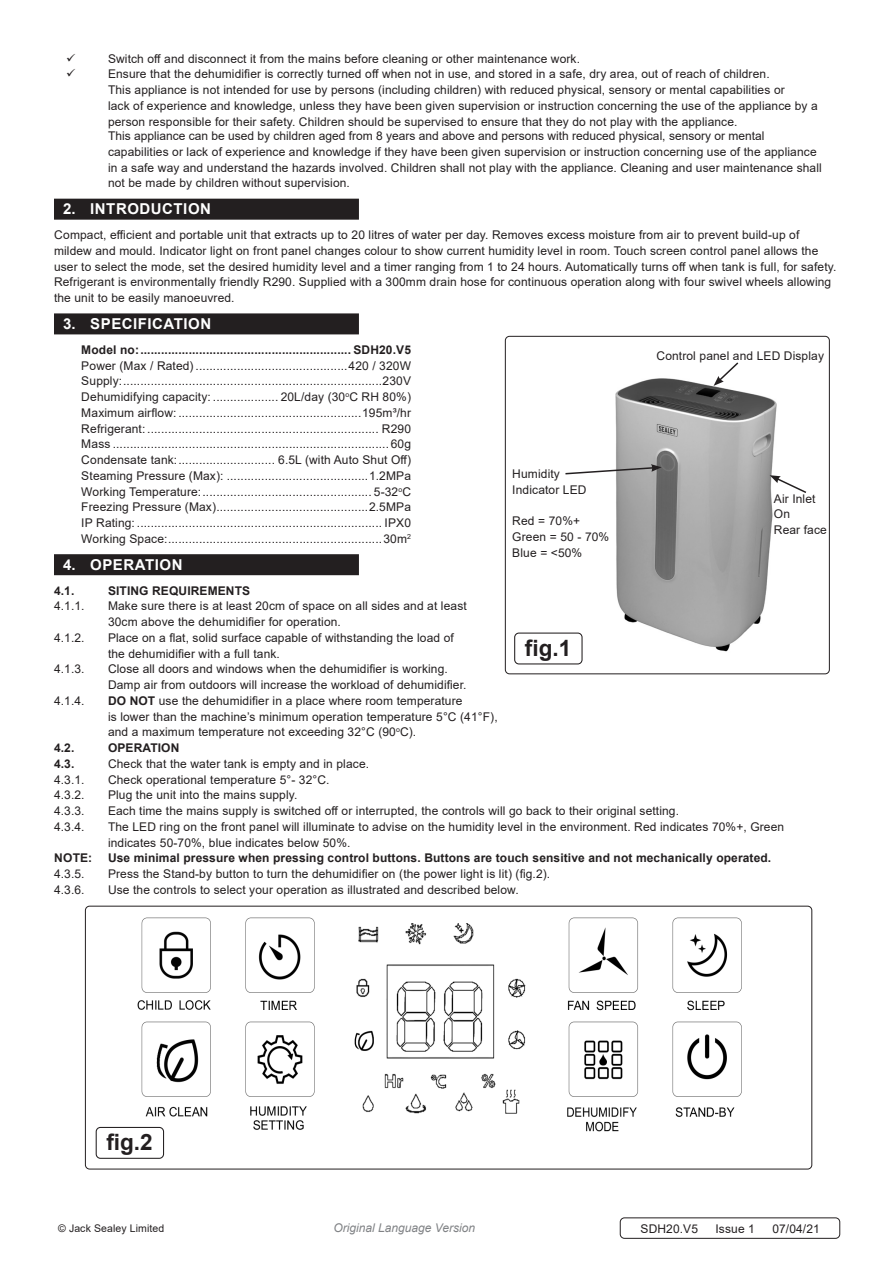
<style>
.page{position:relative;width:893px;height:1263px;background:#fff}
.page>*{position:absolute;margin:0;border:0;box-sizing:border-box;transform-origin:0 0}
.t1{font:700 22.5px "Arial";color:#231f20}
.t2{font:700 15px "Arial";letter-spacing:.035em;color:#fff}
.Body{font:12px/15.8px "Arial";letter-spacing:.01em;color:#231f20}
.Specifications__Tabb{font:12px "Arial";letter-spacing:.01em;color:#231f20}
.Body-2{font:700 12px "Arial";letter-spacing:.01em;color:#231f20}
.Specifications__Tabb-2{font:700 12px "Arial";letter-spacing:.01em;color:#231f20}
.t3{font:italic 12px "Arial";color:#808285}
.Body__Footer{font:12px "Arial";letter-spacing:.01em;color:#231f20}
.Body__Justified__7pt{font:10.5px "Arial";letter-spacing:.01em;color:#231f20}
.s1{font-weight:700}
</style>
<div class="page">
<div style="left:54px;top:199px;width:305px;height:21px;background:#231f20"></div>
<div style="left:54px;top:313px;width:305px;height:21px;background:#231f20"></div>
<div style="left:54px;top:554px;width:305px;height:21px;background:#231f20"></div>
<img style="left:131px;top:917px;width:611px;height:221px">
<div style="left:85px;top:906px;width:727px;height:263px;border:1px solid #231f20;border-radius:4px"></div>
<div style="left:620px;top:1217px;width:220px;height:22px;border:1px solid #231f20;border-radius:4px"></div>
<div style="left:96px;top:1127px;width:68px;height:31px;background:#fff;border-radius:4px"></div>
<div style="left:96px;top:1127px;width:68px;height:32px;border:1px solid #231f20;border-radius:4px"></div>
<img style="left:615px;top:378px;width:162px;height:274px">
<div style="left:505px;top:336px;width:325px;height:338px;border:1px solid #231f20;border-radius:4px"></div>
<div style="left:514px;top:632px;width:69px;height:32px;border:1px solid #231f20;border-radius:4px"></div>
<svg style="left:713px;top:362px;width:27px;height:24px"></svg>
<svg style="left:565px;top:464px;width:97px;height:11px"></svg>
<svg style="left:770px;top:475px;width:37px;height:19px"></svg>
<p class="Body" style="left:108px;top:51px;width:474px">Switch off and disconnect it from the mains before cleaning or other maintenance work.</p>
<p class="Body" style="left:108px;top:66px;width:663px">Ensure that the dehumidifier is correctly turned off when not in use, and stored in a safe, dry area, out of reach of children.</p>
<p class="Body" style="left:108px;top:82px;width:711px">This appliance is not intended for use by persons (including children) with reduced physical, sensory or mental capabilities or<br>lack of experience and knowledge, unless they have been given supervision or instruction concerning the use of the appliance by a person responsible for their safety. Children should be supervised to ensure that they do not play with the appliance.</p>
<p class="Body" style="left:108px;top:128px;width:658px">This appliance can be used by children aged from 8 years and above and persons with reduced physical, sensory or mental</p>
<p class="Body" style="left:108px;top:144px;width:715px">capabilities or lack of experience and knowledge if they have been given supervision or instruction concerning use of the appliance in a safe way and understand the hazards involved. Children shall not play with the appliance. Cleaning and user maintenance shall not be made by children without supervision.</p>
<p class="t2" style="left:63px;top:199px;width:149px">2. INTRODUCTION</p>
<p class="Body" style="left:54px;top:227px;width:784px">Compact, efficient and portable unit that extracts up to 20 litres of water per day. Removes excess moisture from air to prevent build-up of mildew and mould. Indicator light on front panel changes colour to show current humidity level in room. Touch screen control panel allows the user to select the mode, set the desired humidity level and a timer ranging from 1 to 24 hours. Automatically turns off when tank is full, for safety.<br>Refrigerant is environmentally friendly R290. Supplied with a 300mm drain hose for continuous operation along with four swivel wheels allowing the unit to be easily manoeuvred.</p>
<p class="t2" style="left:63px;top:313px;width:150px">3. SPECIFICATION</p>
<p class="Specifications__Tabb-2" style="left:81px;top:341px;width:331px">Model no:............................................................. SDH20.V5</p>
<p class="Specifications__Tabb" style="left:81px;top:357px;width:331px">Power (Max / Rated) ............................................420 / 320W</p>
<p class="Specifications__Tabb" style="left:81px;top:373px;width:331px">Supply:...........................................................................230V</p>
<p class="Specifications__Tabb" style="left:81px;top:389px;width:331px">Dehumidifying capacity: ................... 20L/day (30<sup>o</sup>C RH 80%)</p>
<p class="Specifications__Tabb" style="left:81px;top:404px;width:331px">Maximum airflow: .....................................................195m³/hr</p>
<p class="Specifications__Tabb" style="left:81px;top:420px;width:331px">Refrigerant: ................................................................... R290</p>
<p class="Specifications__Tabb" style="left:81px;top:436px;width:331px">Mass ................................................................................60g</p>
<p class="Specifications__Tabb" style="left:81px;top:452px;width:331px">Condensate tank:............................ 6.5L (with Auto Shut Off)</p>
<p class="Specifications__Tabb" style="left:81px;top:467px;width:331px">Steaming Pressure (Max): .........................................1.2MPa</p>
<p class="Specifications__Tabb" style="left:81px;top:483px;width:331px">Working Temperature:................................................. 5-32<sup>o</sup>C</p>
<p class="Specifications__Tabb" style="left:81px;top:499px;width:331px">Freezing Pressure (Max)............................................2.5MPa</p>
<p class="Specifications__Tabb" style="left:81px;top:515px;width:331px">IP Rating: ....................................................................... IPX0</p>
<p class="Specifications__Tabb" style="left:81px;top:530px;width:331px">Working Space:..............................................................30m<sup>2</sup></p>
<p class="t2" style="left:63px;top:554px;width:121px">4. OPERATION</p>
<p class="Body-2" style="left:54px;top:582px;width:22px">4.1.</p>
<p class="Body-2" style="left:108px;top:582px;width:144px">SITING REQUIREMENTS</p>
<p class="Body" style="left:54px;top:598px;width:32px">4.1.1.</p>
<p class="Body" style="left:108px;top:598px;width:360px">Make sure there is at least 20cm of space on all sides and at least</p>
<p class="Body" style="left:108px;top:614px;width:234px">30cm above the dehumidifier for operation.</p>
<p class="Body" style="left:54px;top:630px;width:32px">4.1.2.</p>
<p class="Body" style="left:108px;top:630px;width:347px">Place on a flat, solid surface capable of withstanding the load of</p>
<p class="Body" style="left:108px;top:645px;width:173px">the dehumidifier with a full tank.</p>
<p class="Body" style="left:54px;top:661px;width:32px">4.1.3.</p>
<p class="Body" style="left:108px;top:661px;width:341px">Close all doors and windows when the dehumidifier is working.</p>
<p class="Body" style="left:108px;top:677px;width:360px">Damp air from outdoors will increase the workload of dehumidifier.</p>
<p class="Body" style="left:54px;top:693px;width:32px">4.1.4.</p>
<p class="Body" style="left:108px;top:693px;width:356px"><span class="s1">DO NOT</span> use the dehumidifier in a place where room temperature</p>
<p class="Body" style="left:108px;top:708px;width:391px">is lower than the machine’s minimum operation temperature 5°C (41°F),</p>
<p class="Body" style="left:108px;top:724px;width:310px">and a maximum temperature not exceeding 32°C (90<sup>o</sup>C).</p>
<p class="Body-2" style="left:54px;top:739px;width:22px">4.2.</p>
<p class="Body-2" style="left:108px;top:739px;width:73px">OPERATION</p>
<p class="Body-2" style="left:54px;top:755px;width:22px">4.3.</p>
<p class="Body" style="left:108px;top:756px;width:263px">Check that the water tank is empty and in place.</p>
<p class="Body" style="left:54px;top:771px;width:32px">4.3.1.</p>
<p class="Body" style="left:108px;top:771px;width:223px">Check operational temperature 5°- 32°C.</p>
<p class="Body" style="left:54px;top:787px;width:32px">4.3.2.</p>
<p class="Body" style="left:108px;top:787px;width:191px">Plug the unit into the mains supply.</p>
<p class="Body" style="left:54px;top:803px;width:32px">4.3.3.</p>
<p class="Body" style="left:108px;top:803px;width:573px">Each time the mains supply is switched off or interrupted, the controls will go back to their original setting.</p>
<p class="Body" style="left:54px;top:819px;width:32px">4.3.4.</p>
<p class="Body" style="left:108px;top:819px;width:678px">The LED ring on the front panel will illuminate to advise on the humidity level in the environment. Red indicates 70%+, Green</p>
<p class="Body" style="left:108px;top:834px;width:244px">indicates 50-70%, blue indicates below 50%.</p>
<p class="Body-2" style="left:54px;top:850px;width:40px">NOTE:</p>
<p class="Body-2" style="left:108px;top:850px;width:665px">Use minimal pressure when pressing control buttons. Buttons are touch sensitive and not mechanically operated.</p>
<p class="Body" style="left:54px;top:866px;width:32px">4.3.5.</p>
<p class="Body" style="left:108px;top:866px;width:444px">Press the Stand-by button to turn the dehumidifier on (the power light is lit) (fig.2).</p>
<p class="Body" style="left:54px;top:882px;width:32px">4.3.6.</p>
<p class="Body" style="left:108px;top:882px;width:412px">Use the controls to select your operation as illustrated and described below.</p>
<p class="Body" style="left:656px;top:348px;width:169px">Control panel and LED Display</p>
<p class="Body" style="left:512px;top:466px;width:49px">Humidity</p>
<p class="Body" style="left:512px;top:482px;width:76px">Indicator LED</p>
<p class="Body" style="left:512px;top:513px;width:70px">Red = 70%+</p>
<p class="Body" style="left:512px;top:529px;width:99px">Green = 50 - 70%</p>
<p class="Body" style="left:512px;top:545px;width:72px">Blue = &lt;50%</p>
<p class="Body" style="left:774px;top:490px;width:43px">Air Inlet</p>
<p class="Body" style="left:774px;top:506px;width:18px">On</p>
<p class="Body" style="left:774px;top:522px;width:55px">Rear face</p>
<p class="t1" style="left:525px;top:632px;width:48px">fig.1</p>
<p class="t1" style="left:106px;top:1127px;width:48px">fig.2</p>
<p class="Body__Justified__7pt" style="left:58px;top:1221px;width:108px">© Jack Sealey Limited</p>
<p class="t3" style="left:334px;top:1220px;width:143px">Original Language Version</p>
<p class="Body__Footer" style="left:640px;top:1220px;width:59px">SDH20.V5</p>
<p class="Body__Footer" style="left:715px;top:1220px;width:41px">Issue 1</p>
<p class="Body__Footer" style="left:772px;top:1220px;width:49px">07/04/21</p>
</div>
